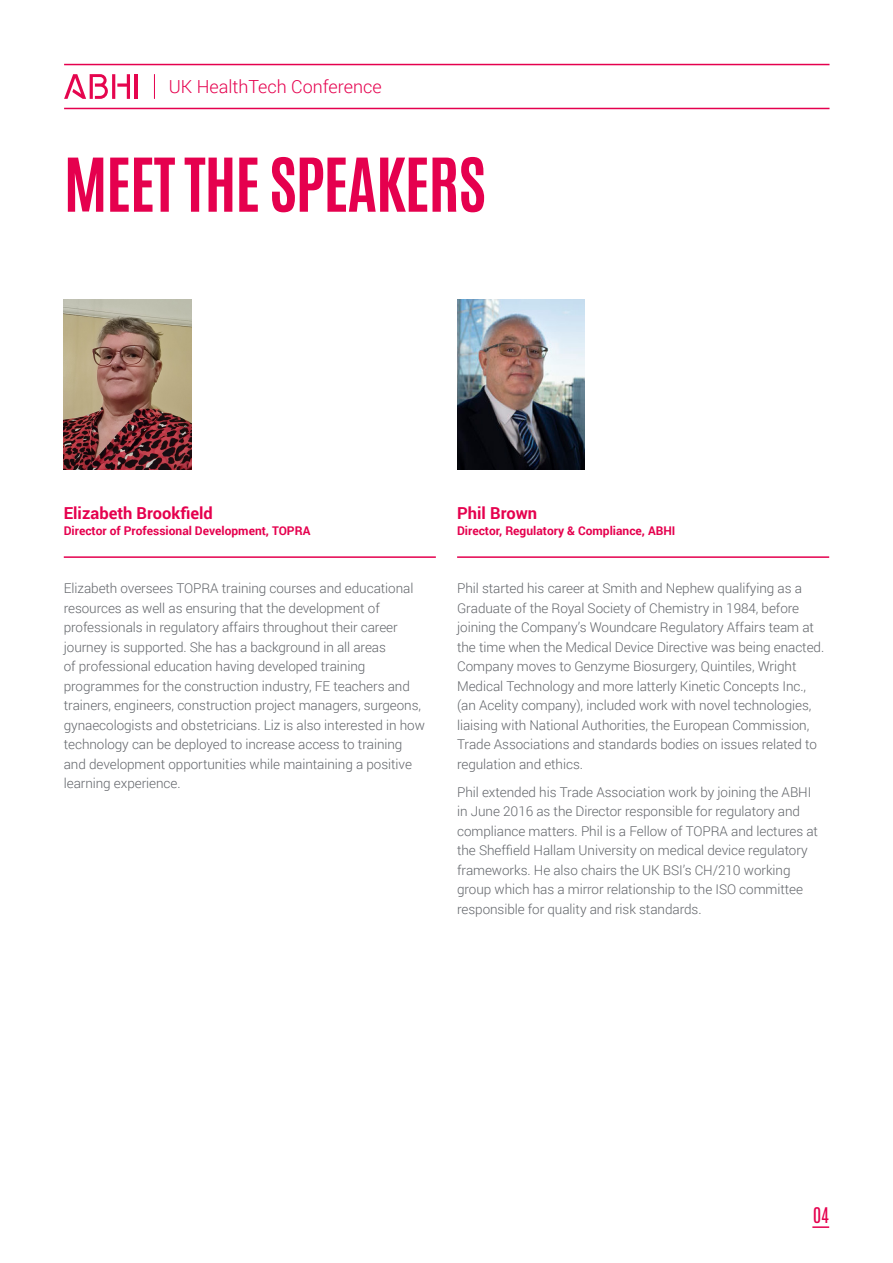
<style>
.page{position:relative;width:893px;height:1263px;background:#fff}
.page>*{position:absolute;margin:0;border:0;box-sizing:border-box;transform-origin:0 0}
.t1{font:700 63px "Antonio";letter-spacing:-.02em;color:#e5004e}
.t2{font:300 18px "Roboto";color:#e5004e}
.t3{font:18px "Antonio";color:#e5004e}
.t4{font:700 16.5px "Roboto";color:#e5004e}
.t5{font:300 13.5px/19.5px "Roboto";letter-spacing:-.005em;color:#62656a}
.t6{font:700 12px "Roboto";color:#e5004e}
</style>
<div class="page">
<hr style="left:64px;top:64px;width:765px;height:1px;background:#e5004e">
<hr style="left:64px;top:108px;width:765px;height:1px;background:#e5004e">
<svg style="left:154px;top:74px;width:1px;height:25px"></svg>
<svg style="left:117px;top:74px;width:13px;height:25px"></svg>
<hr style="left:112px;top:74px;width:3px;height:25px;background:#e5054e">
<hr style="left:134px;top:74px;width:4px;height:25px;background:#e5054e">
<svg style="left:64px;top:74px;width:44px;height:25px"></svg>
<svg style="left:812px;top:1226px;width:17px;height:2px"></svg>
<hr style="left:457px;top:556px;width:372px;height:2px;background:#e5004e">
<hr style="left:64px;top:556px;width:372px;height:2px;background:#e5004e">
<img style="left:457px;top:299px;width:128px;height:170px">
<img style="left:64px;top:299px;width:127px;height:170px">
<h2 class="t2" style="left:169px;top:74px;width:214px">UK HealthTech Conference</h2>
<h1 class="t1" style="left:64px;top:137px;width:424px">MEET THE SPEAKERS</h1>
<p class="t4" style="left:64px;top:501px;width:151px">Elizabeth Brookfield</p>
<p class="t6" style="left:64px;top:522px;width:248px">Director of Professional Development, TOPRA</p>
<p class="t5" style="left:64px;top:578px;width:363px">Elizabeth oversees TOPRA training courses and educational resources as well as ensuring that the development of professionals in regulatory affairs throughout their career journey is supported. She has a background in all areas<br>of professional education having developed training programmes for the construction industry, FE teachers and trainers, engineers, construction project managers, surgeons, gynaecologists and obstetricians. Liz is also interested in how technology can be deployed to increase access to training and development opportunities while maintaining a positive learning experience.</p>
<p class="t4" style="left:457px;top:501px;width:82px">Phil Brown</p>
<p class="t6" style="left:457px;top:522px;width:220px">Director, Regulatory &amp; Compliance, ABHI</p>
<p class="t5" style="left:457px;top:578px;width:369px">Phil started his career at Smith and Nephew qualifying as a Graduate of the Royal Society of Chemistry in 1984, before joining the Company’s Woundcare Regulatory Affairs team at the time when the Medical Device Directive was being enacted.<br>Company moves to Genzyme Biosurgery, Quintiles, Wright Medical Technology and more latterly Kinetic Concepts Inc., (an Acelity company), included work with novel technologies, liaising with National Authorities, the European Commission, Trade Associations and standards bodies on issues related to regulation and ethics.</p>
<p class="t5" style="left:457px;top:782px;width:362px">Phil extended his Trade Association work by joining the ABHI in June 2016 as the Director responsible for regulatory and compliance matters. Phil is a Fellow of TOPRA and lectures at the Sheffield Hallam University on medical device regulatory frameworks. He also chairs the UK BSI’s CH/210 working group which has a mirror relationship to the ISO committee responsible for quality and risk standards.</p>
<h2 class="t3" style="left:813px;top:1201px;width:17px">04</h2>
</div>
